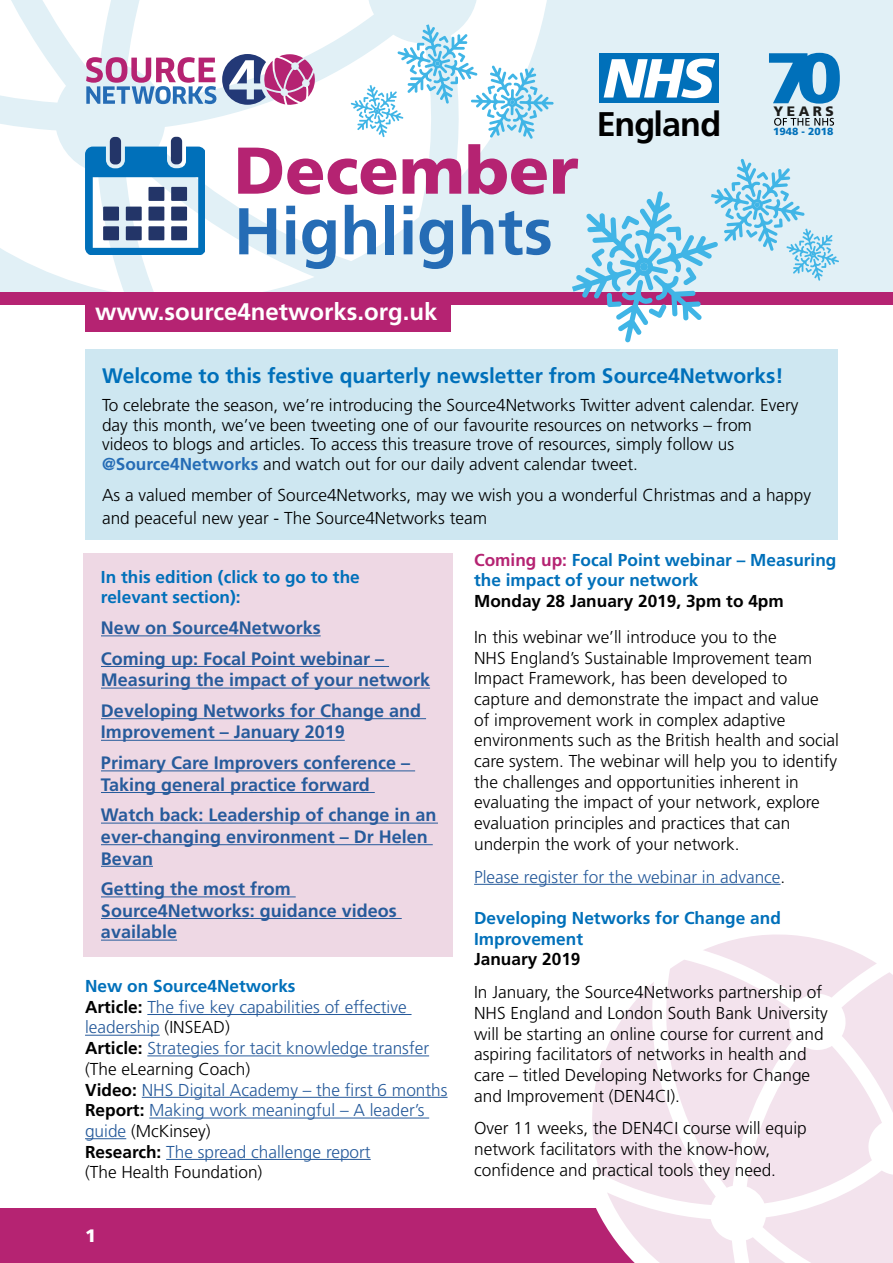
<style>
.page{position:relative;width:893px;height:1263px;background:#fff}
.page>*{position:absolute;margin:0;border:0;box-sizing:border-box;transform-origin:0 0}
.t1{font:700 66px "Frutiger";color:#256cb5}
.t2{font:900 66px "Frutiger";color:#b52372}
.t3{font:700 34.2px "Frutiger LT Std";letter-spacing:-.025em;color:#000}
.t4{font:700 24px "Frutiger";color:#fff}
.t5{font:700 21px "Frutiger";color:#0070ba}
.t6{font:700 18px/21.6px "Frutiger";color:#275b9b}
.t7{font:900 18px "Frutiger";color:#fff}
.t8{font:300 17.25px/20.7px "Frutiger";color:#000}
.t9{font:300 17.25px/20.7px "Frutiger";color:#275b9b}
.t10{font:700 17.25px/20.7px "Frutiger";color:#0070ba}
.t11{font:700 17.25px "Frutiger";color:#000}
.t12{font:900 13.65px "Frutiger";letter-spacing:.26em;color:#1d1d1b}
.t13{font:900 10.35px "Frutiger";color:#0070ba}
.s1{font-weight:700;color:#256cb5}
.s2{font-weight:700;color:#000}
.s3{color:#000}
.s4{color:#b52372}
</style>
<div class="page">
<div style="left:83px;top:553px;width:370px;height:404px;background:#eed8e4"></div>
<div style="left:85px;top:350px;width:753px;height:190px;background:#cee7f1"></div>
<div style="left:0;top:0;width:893px;height:303px;background:#e1f0f6"></div>
<div style="left:0;top:1209px;width:893px;height:54px;background:#b52372"></div>
<svg style="left:591px;top:934px;width:302px;height:329px"></svg>
<hr style="left:101px;top:635px;width:220px;height:1px;background:#275b9b">
<hr style="left:101px;top:666px;width:288px;height:1px;background:#275b9b">
<hr style="left:101px;top:688px;width:329px;height:1px;background:#275b9b">
<hr style="left:101px;top:718px;width:325px;height:1px;background:#275b9b">
<hr style="left:101px;top:740px;width:244px;height:1px;background:#275b9b">
<hr style="left:101px;top:770px;width:314px;height:1px;background:#275b9b">
<hr style="left:101px;top:792px;width:274px;height:1px;background:#275b9b">
<hr style="left:101px;top:823px;width:337px;height:1px;background:#275b9b">
<hr style="left:101px;top:844px;width:332px;height:1px;background:#275b9b">
<hr style="left:101px;top:866px;width:52px;height:1px;background:#275b9b">
<hr style="left:101px;top:896px;width:195px;height:1px;background:#275b9b">
<hr style="left:101px;top:918px;width:301px;height:1px;background:#275b9b">
<hr style="left:101px;top:940px;width:76px;height:1px;background:#275b9b">
<div style="left:0;top:292px;width:893px;height:13px;background:#b52372"></div>
<hr style="left:474px;top:884px;width:306px;height:1px;background:#275b9b">
<div style="left:85px;top:297px;width:366px;height:35px;background:#b52372"></div>
<div style="left:599px;top:53px;width:120px;height:50px;background:#0070ba"></div>
<svg style="left:604px;top:59px;width:111px;height:39px"></svg>
<svg style="left:769px;top:53px;width:71px;height:51px"></svg>
<svg style="left:774px;top:118px;width:60px;height:8px"></svg>
<hr style="left:147px;top:1014px;width:265px;height:1px;background:#275b9b">
<hr style="left:85px;top:1035px;width:75px;height:1px;background:#275b9b">
<hr style="left:147px;top:1055px;width:282px;height:1px;background:#275b9b">
<hr style="left:142px;top:1097px;width:306px;height:1px;background:#275b9b">
<hr style="left:149px;top:1117px;width:280px;height:1px;background:#275b9b">
<hr style="left:85px;top:1138px;width:41px;height:1px;background:#275b9b">
<hr style="left:166px;top:1159px;width:205px;height:1px;background:#275b9b">
<svg style="left:0;top:0;width:554px;height:292px"></svg>
<svg style="left:572px;top:159px;width:267px;height:184px"></svg>
<p class="t2" style="left:234px;top:131px;width:346px">December</p>
<p class="t1" style="left:234px;top:193px;width:320px">Highlights</p>
<p class="t4" style="left:95px;top:297px;width:344px">www.source4networks.org.uk</p>
<p class="t3" style="left:597px;top:104px;width:126px">England</p>
<p class="t12" style="left:773px;top:103px;width:62px">YEARS</p>
<p class="t13" style="left:773px;top:125px;width:62px">1948 - 2018</p>
<p class="t5" style="left:102px;top:363px;width:683px">Welcome to this festive quarterly newsletter from Source4Networks!</p>
<p class="t8" style="left:102px;top:396px;width:698px;line-height:19.5px">To celebrate the season, we’re introducing the Source4Networks Twitter advent calendar. Every day this month, we’ve been tweeting one of our favourite resources on networks – from</p>
<p class="t8" style="left:102px;top:434px;width:633px">videos to blogs and articles. To access this treasure trove of resources, simply follow us</p>
<p class="t8" style="left:102px;top:453px;width:537px"><span class="s1">@Source4Networks</span> and watch out for our daily advent calendar tweet.</p>
<p class="t8" style="left:102px;top:484px;width:710px;line-height:22.5px">As a valued member of Source4Networks, may we wish you a wonderful Christmas and a happy and peaceful new year - The Source4Networks team</p>
<p class="t10" style="left:101px;top:566px;width:260px">In this edition (click to go to the</p>
<p class="t10" style="left:101px;top:587px;width:141px">relevant section):</p>
<p class="t6" style="left:101px;top:617px;width:221px">New on Source4Networks</p>
<p class="t6" style="left:101px;top:648px;width:331px">Coming up: Focal Point webinar –<br>Measuring the impact of your network</p>
<p class="t6" style="left:101px;top:700px;width:322px">Developing Networks for Change and<br>Improvement – January 2019</p>
<p class="t6" style="left:101px;top:752px;width:311px">Primary Care Improvers conference –<br>Taking general practice forward</p>
<p class="t6" style="left:101px;top:804px;width:337px">Watch back: Leadership of change in an ever-changing environment – Dr Helen<br>Bevan</p>
<p class="t6" style="left:101px;top:878px;width:297px">Getting the most from<br>Source4Networks: guidance videos available</p>
<p class="t10" style="left:85px;top:976px;width:212px">New on Source4Networks</p>
<p class="t9" style="left:85px;top:997px;width:323px"><span class="s2">Article:</span> The five key capabilities of effective leadership <span class="s3">(INSEAD)</span></p>
<p class="t9" style="left:85px;top:1038px;width:346px"><span class="s2">Article:</span> Strategies for tacit knowledge transfer <span class="s3">(The eLearning Coach)</span></p>
<p class="t9" style="left:85px;top:1079px;width:364px"><span class="s2">Video:</span> NHS Digital Academy – the first 6 months</p>
<p class="t9" style="left:85px;top:1100px;width:341px"><span class="s2">Report:</span> Making work meaningful – A leader’s guide <span class="s3">(McKinsey)</span></p>
<p class="t9" style="left:85px;top:1142px;width:287px"><span class="s2">Research:</span> The spread challenge report</p>
<p class="t8" style="left:85px;top:1162px;width:179px">(The Health Foundation)</p>
<p class="t7" style="left:85px;top:1225px;width:13px">1</p>
<p class="t10" style="left:474px;top:549px;width:364px"><span class="s4">Coming up:</span> Focal Point webinar – Measuring the impact of your network</p>
<p class="t11" style="left:474px;top:591px;width:311px">Monday 28 January 2019, 3pm to 4pm</p>
<p class="t8" style="left:474px;top:627px;width:366px">In this webinar we’ll introduce you to the<br>NHS England’s Sustainable Improvement team Impact Framework, has been developed to capture and demonstrate the impact and value<br>of improvement work in complex adaptive environments such as the British health and social care system. The webinar will help you to identify the challenges and opportunities inherent in evaluating the impact of your network, explore evaluation principles and practices that can underpin the work of your network.</p>
<p class="t9" style="left:474px;top:866px;width:313px">Please register for the webinar in advance<span class="s3">.</span></p>
<p class="t10" style="left:474px;top:908px;width:308px">Developing Networks for Change and<br>Improvement</p>
<p class="t11" style="left:474px;top:949px;width:108px">January 2019</p>
<p class="t8" style="left:474px;top:982px;width:355px">In January, the Source4Networks partnership of NHS England and London South Bank University will be starting an online course for current and aspiring facilitators of networks in health and care – titled Developing Networks for Change and Improvement (DEN4CI).</p>
<p class="t8" style="left:474px;top:1118px;width:334px">Over 11 weeks, the DEN4CI course will equip network facilitators with the know-how, confidence and practical tools they need.</p>
</div>
